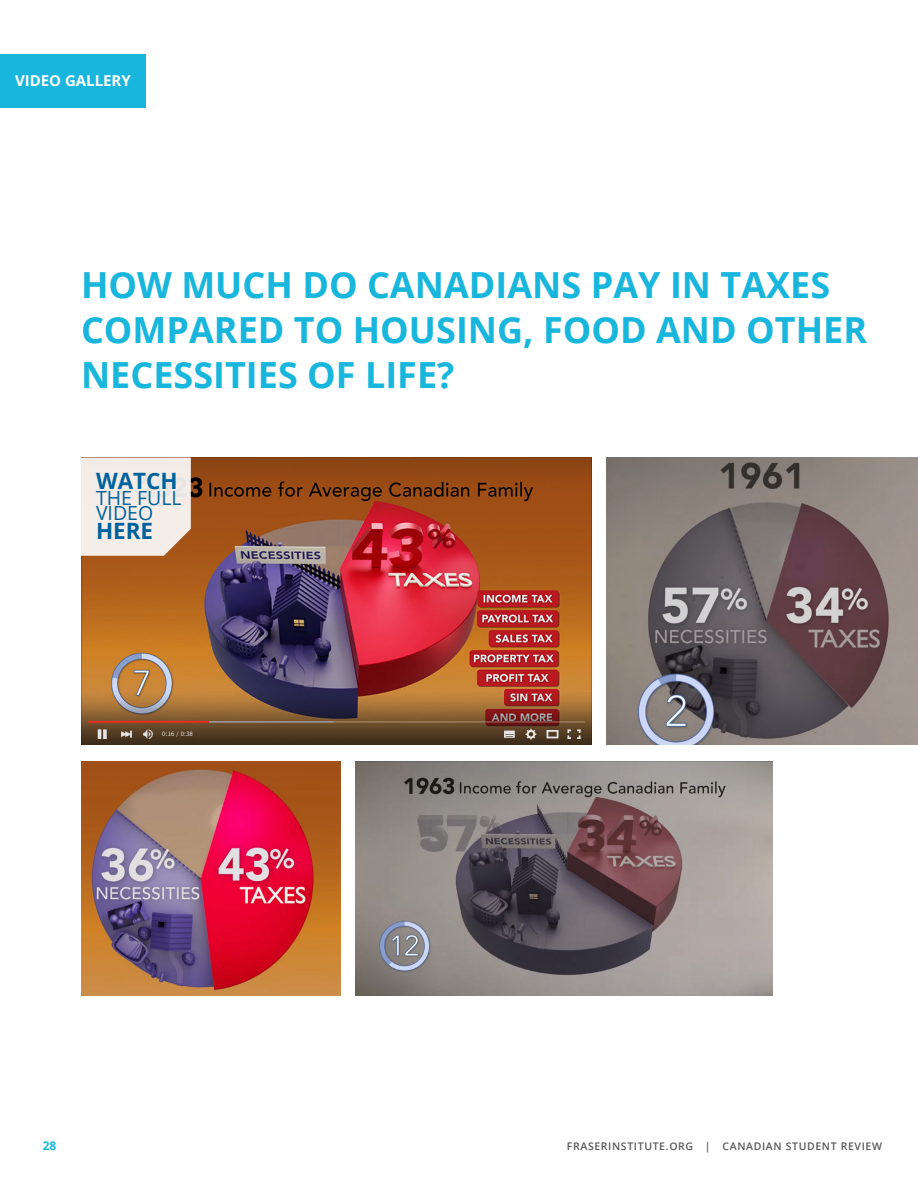
<style>
.page{position:relative;width:918px;height:1188px;background:#fff}
.page>*{position:absolute;margin:0;border:0;box-sizing:border-box;transform-origin:0 0}
.Main_Header{font:700 36px/45px "Open Sans";color:#18b6dd}
.Main_Callout{font:700 22.5px "Open Sans";color:#00619c}
.Main_Callout-2{font:19.5px "Open Sans";color:#00619c}
.Main_Header-2{font:700 15px "Open Sans";color:#fff}
.t1{font:700 12px "Open Sans";color:#18b6dd}
.t2{font:600 10.5px "Open Sans";letter-spacing:.06em;color:#57585a}
</style>
<div class="page">
<div style="left:0;top:54px;width:145px;height:54px;background:#18b6dd"></div>
<img style="left:81px;top:458px;width:510px;height:286px">
<img style="left:606px;top:458px;width:312px;height:286px">
<img style="left:81px;top:761px;width:259px;height:235px">
<img style="left:356px;top:761px;width:417px;height:235px">
<svg style="left:81px;top:458px;width:110px;height:98px;background:#f0e6df"></svg>
<p class="Main_Header-2" style="left:15px;top:70px;width:117px">VIDEO GALLERY</p>
<p class="Main_Header" style="left:81px;top:261px;width:788px">HOW MUCH DO CANADIANS PAY IN TAXES<br>COMPARED TO HOUSING, FOOD AND OTHER<br>NECESSITIES OF LIFE?</p>
<p class="Main_Callout" style="left:96px;top:465px;width:83px">WATCH</p>
<p class="Main_Callout-2" style="left:96px;top:484px;width:87px">THE FULL</p>
<p class="Main_Callout-2" style="left:96px;top:500px;width:59px">VIDEO</p>
<p class="Main_Callout" style="left:96px;top:515px;width:59px">HERE</p>
<p class="t1" style="left:43px;top:1137px;width:15px">28</p>
<p class="t2" style="left:567px;top:1139px;width:317px">FRASERINSTITUTE.ORG | CANADIAN STUDENT REVIEW</p>
</div>
